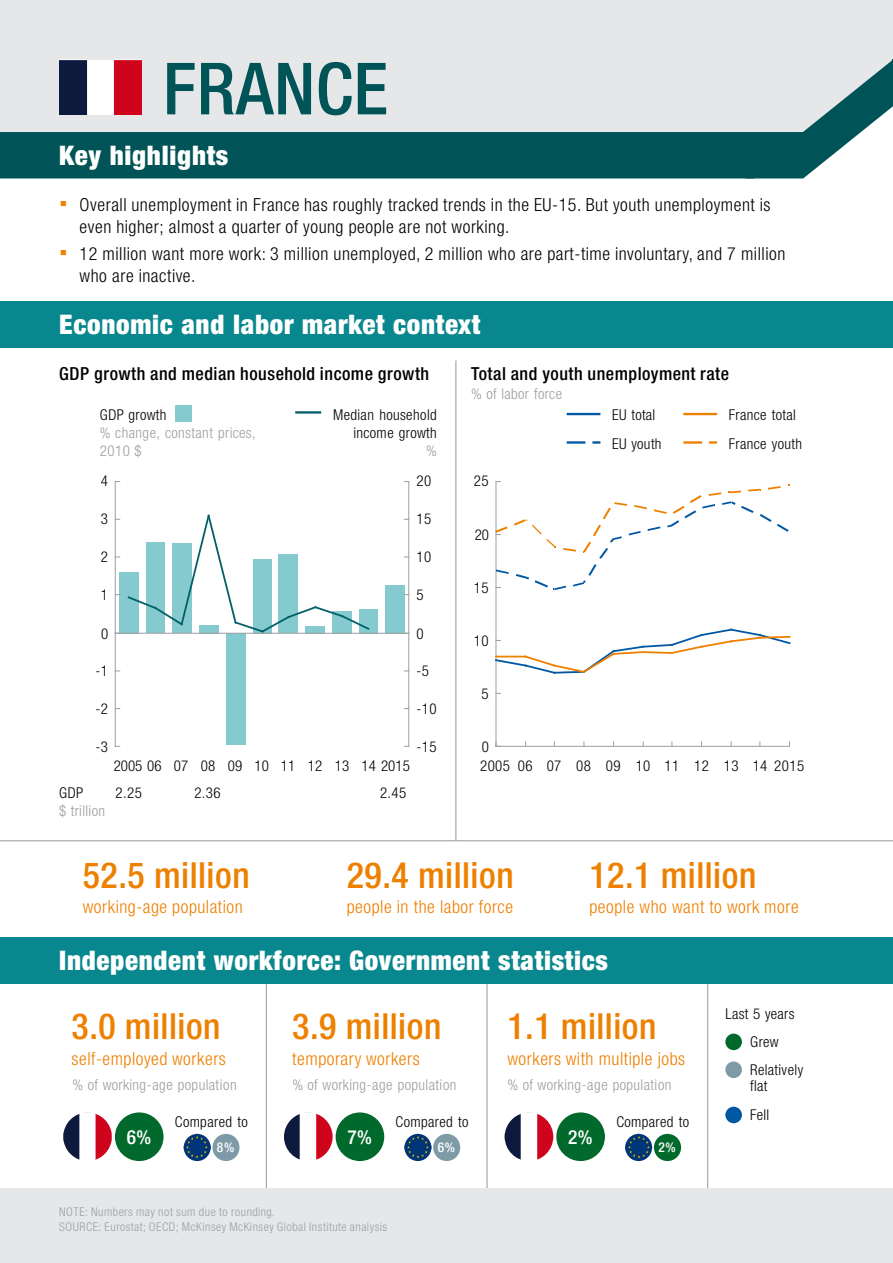
<style>
.page{position:relative;width:893px;height:1263px;background:#fff}
.page>*{position:absolute;margin:0;border:0;box-sizing:border-box;transform-origin:0 0}
.t1{font:500 condensed 72px "Helvetica Neue LT Std";letter-spacing:.005em;color:#005458}
.t2{font:500 condensed 36px "Helvetica Neue LT Std";letter-spacing:.015em;color:#ee8000}
.t3{font:900 condensed 27px "Helvetica Neue LT Std";letter-spacing:.025em;color:#fff}
.t4{font:500 condensed 19.5px "Helvetica Neue LT Std";color:#fff}
.t5{font:300 condensed 18px/21.6px "Helvetica Neue LT Std";letter-spacing:.03em;color:#000}
.t6{font:300 condensed 18px "Helvetica Neue LT Std";letter-spacing:.03em;color:#ee8000}
.t7{font:500 condensed 18px "Helvetica Neue LT Std";letter-spacing:.03em;color:#000}
.t8{font:300 condensed 15px/27.9px "Helvetica Neue LT Std";letter-spacing:.025em;color:#000}
.t9{font:300 condensed 15px/18px "Helvetica Neue LT Std";letter-spacing:.025em;color:#9d9ea0}
.t10{font:300 condensed 15px "Helvetica Neue LT Std";color:#000}
.t11{font:500 condensed 13.5px "Helvetica Neue LT Std";color:#fff}
.t12{font:300 condensed 12px/14.4px "Helvetica Neue LT Std";letter-spacing:.04em;color:#9d9ea0}
.t13{font:300 12px "Helvetica Neue LT Std";color:#9c9d9f}
.s1{font-family:"Arial";font-weight:400;font-stretch:normal;font-size:22.5px;color:#ee8000}
</style>
<div class="page">
<hr style="left:266px;top:973px;width:1px;height:228px;background:#9d9ea0">
<hr style="left:486px;top:973px;width:2px;height:228px;background:#9d9ea0">
<hr style="left:707px;top:973px;width:1px;height:228px;background:#9d9ea0">
<div style="left:725px;top:1033px;width:17px;height:17px;background:#00692b;border-radius:50%"></div>
<div style="left:725px;top:1061px;width:17px;height:17px;background:#7e9aa7;border-radius:50%"></div>
<div style="left:725px;top:1107px;width:17px;height:16px;background:#0057a2;border-radius:50%"></div>
<div style="left:115px;top:1112px;width:49px;height:49px;background:#00692b;border-radius:50%"></div>
<svg style="left:184px;top:1134px;width:27px;height:27px"></svg>
<div style="left:212px;top:1134px;width:27px;height:27px;background:#7e9aa7;border-radius:50%"></div>
<div style="left:336px;top:1112px;width:48px;height:49px;background:#00692b;border-radius:50%"></div>
<svg style="left:404px;top:1134px;width:27px;height:27px"></svg>
<div style="left:433px;top:1134px;width:27px;height:27px;background:#7e9aa7;border-radius:50%"></div>
<div style="left:556px;top:1112px;width:49px;height:49px;background:#00692b;border-radius:50%"></div>
<svg style="left:625px;top:1134px;width:27px;height:27px"></svg>
<div style="left:654px;top:1134px;width:27px;height:27px;background:#00692b;border-radius:50%"></div>
<div style="left:0;top:0;width:893px;height:156px;background:#e6e7e8"></div>
<hr style="left:455px;top:360px;width:1px;height:481px;background:#9d9ea0">
<div style="left:0;top:301px;width:893px;height:46px;background:#09878e"></div>
<div style="left:0;top:937px;width:893px;height:46px;background:#09878e"></div>
<hr style="left:0;top:840px;width:893px;height:1px;background:#9d9ea0">
<div style="left:119px;top:572px;width:20px;height:61px;background:#85cacf"></div>
<div style="left:226px;top:633px;width:19px;height:111px;background:#85cacf"></div>
<div style="left:359px;top:609px;width:19px;height:24px;background:#85cacf"></div>
<div style="left:385px;top:585px;width:20px;height:48px;background:#85cacf"></div>
<hr style="left:115px;top:482px;width:1px;height:264px;background:#9d9ea0">
<hr style="left:115px;top:633px;width:294px;height:1px;background:#9d9ea0">
<hr style="left:408px;top:482px;width:1px;height:264px;background:#9d9ea0">
<svg style="left:126px;top:514px;width:245px;height:120px"></svg>
<div style="left:175px;top:405px;width:16px;height:17px;background:#85cacf"></div>
<hr style="left:295px;top:411px;width:26px;height:3px;background:#005f68">
<hr style="left:496px;top:482px;width:1px;height:264px;background:#9d9ea0">
<hr style="left:496px;top:746px;width:293px;height:1px;background:#9d9ea0">
<svg style="left:495px;top:627px;width:296px;height:48px"></svg>
<svg style="left:495px;top:481px;width:294px;height:109px"></svg>
<hr style="left:683px;top:413px;width:34px;height:2px;background:#ee8000">
<svg style="left:567px;top:441px;width:33px;height:3px"></svg>
<hr style="left:567px;top:413px;width:33px;height:2px;background:#0057a2">
<svg style="left:683px;top:441px;width:34px;height:3px"></svg>
<svg style="left:0;top:60px;width:893px;height:118px"></svg>
<img style="left:59px;top:59px;width:83px;height:55px">
<div style="left:0;top:1188px;width:893px;height:75px;background:#e6e7e8"></div>
<svg style="left:63px;top:1112px;width:49px;height:49px"></svg>
<svg style="left:284px;top:1112px;width:49px;height:49px"></svg>
<svg style="left:505px;top:1112px;width:48px;height:49px"></svg>
<h1 class="t1" style="left:163px;top:46px;width:227px">FRANCE</h1>
<h3 class="t3" style="left:59px;top:139px;width:171px">Key highlights</h3>
<p class="t5" style="left:80px;top:194px;width:692px;text-indent:-20px"><span class="s1">▪</span> Overall unemployment in France has roughly tracked trends in the EU-15. But youth unemployment is even higher; almost a quarter of young people are not working.</p>
<p class="t5" style="left:80px;top:243px;width:707px;text-indent:-20px"><span class="s1">▪</span> 12 million want more work: 3 million unemployed, 2 million who are part-time involuntary, and 7 million who are inactive.</p>
<h3 class="t3" style="left:59px;top:308px;width:423px">Economic and labor market context</h3>
<p class="t7" style="left:59px;top:363px;width:371px">GDP growth and median household income growth</p>
<p class="t7" style="left:471px;top:363px;width:259px">Total and youth unemployment rate</p>
<p class="t9" style="left:471px;top:384px;width:92px">% of labor force</p>
<p class="t8" style="left:100px;top:401px;width:68px">GDP growth</p>
<p class="t9" style="left:100px;top:424px;width:157px">% change, constant prices,<br>2010 $</p>
<p class="t8" style="left:101px;top:467px;width:9px">4</p>
<p class="t8" style="left:101px;top:505px;width:9px">3</p>
<p class="t8" style="left:101px;top:543px;width:9px">2</p>
<p class="t8" style="left:101px;top:580px;width:9px">1</p>
<p class="t8" style="left:101px;top:619px;width:9px">0</p>
<p class="t8" style="left:95px;top:657px;width:14px">-1</p>
<p class="t8" style="left:95px;top:695px;width:14px">-2</p>
<p class="t8" style="left:95px;top:733px;width:14px">-3</p>
<p class="t8" style="left:333px;top:406px;width:105px;line-height:18px;text-align:right">Median household income growth</p>
<p class="t9" style="left:426px;top:442px;width:12px">%</p>
<p class="t8" style="left:417px;top:467px;width:16px">20</p>
<p class="t8" style="left:417px;top:505px;width:16px">15</p>
<p class="t8" style="left:417px;top:543px;width:16px">10</p>
<p class="t8" style="left:417px;top:580px;width:9px">5</p>
<p class="t8" style="left:417px;top:619px;width:9px">0</p>
<p class="t8" style="left:417px;top:657px;width:14px">-5</p>
<p class="t8" style="left:417px;top:695px;width:22px">-10</p>
<p class="t8" style="left:417px;top:733px;width:22px">-15</p>
<p class="t8" style="left:59px;top:778px;width:26px">GDP</p>
<p class="t9" style="left:59px;top:801px;width:47px">$ trillion</p>
<p class="t10" style="left:114px;top:757px;width:298px">2005 06 07 08 09 10 11 12 13 14 2015</p>
<p class="t8" style="left:116px;top:778px;width:28px">2.25</p>
<p class="t8" style="left:194px;top:778px;width:28px">2.36</p>
<p class="t8" style="left:380px;top:778px;width:28px">2.45</p>
<p class="t8" style="left:474px;top:467px;width:16px">25</p>
<p class="t8" style="left:475px;top:520px;width:16px">20</p>
<p class="t8" style="left:474px;top:573px;width:16px">15</p>
<p class="t8" style="left:474px;top:626px;width:16px">10</p>
<p class="t8" style="left:482px;top:679px;width:9px">5</p>
<p class="t8" style="left:482px;top:733px;width:9px">0</p>
<p class="t8" style="left:612px;top:401px;width:45px">EU total</p>
<p class="t8" style="left:729px;top:401px;width:68px">France total</p>
<p class="t8" style="left:612px;top:430px;width:51px">EU youth</p>
<p class="t8" style="left:729px;top:430px;width:75px">France youth</p>
<p class="t8" style="left:480px;top:751px;width:326px">2005 06 07 08 09 10 11 12 13 14 2015</p>
<h2 class="t2" style="left:83px;top:853px;width:168px">52.5 million</h2>
<p class="t6" style="left:83px;top:896px;width:162px">working-age population</p>
<h2 class="t2" style="left:347px;top:853px;width:168px">29.4 million</h2>
<p class="t6" style="left:347px;top:896px;width:168px">people in the labor force</p>
<h2 class="t2" style="left:589px;top:853px;width:168px">12.1 million</h2>
<p class="t6" style="left:589px;top:896px;width:211px">people who want to work more</p>
<h3 class="t3" style="left:59px;top:944px;width:550px">Independent workforce: Government statistics</h3>
<h2 class="t2" style="left:72px;top:1005px;width:151px">3.0 million</h2>
<p class="t6" style="left:72px;top:1048px;width:156px">self-employed workers</p>
<p class="t9" style="left:72px;top:1075px;width:166px">% of working-age population</p>
<p class="t4" style="left:127px;top:1125px;width:26px">6%</p>
<p class="t11" style="left:217px;top:1139px;width:19px">8%</p>
<p class="t8" style="left:175px;top:1108px;width:74px">Compared to</p>
<h2 class="t2" style="left:292px;top:1005px;width:151px">3.9 million</h2>
<p class="t6" style="left:292px;top:1048px;width:129px">temporary workers</p>
<p class="t9" style="left:292px;top:1075px;width:166px">% of working-age population</p>
<p class="t4" style="left:347px;top:1125px;width:26px">7%</p>
<p class="t11" style="left:438px;top:1139px;width:19px">6%</p>
<p class="t8" style="left:396px;top:1108px;width:74px">Compared to</p>
<p class="t12" style="left:59px;top:1204px;width:329px">NOTE: Numbers may not sum due to rounding.<br>SOURCE: Eurostat; OECD; McKinsey McKinsey Global Institute analysis</p>
<p class="t13" style="left:60px;top:1217px;width:22px">128</p>
<p class="t13" style="left:145px;top:1217px;width:131px">McKinsey Global Institute</p>
<p class="t13" style="left:315px;top:1217px;width:135px">Appendix: Technical notes</p>
<h2 class="t2" style="left:507px;top:1005px;width:151px">1.1 million</h2>
<p class="t6" style="left:507px;top:1048px;width:179px">workers with multiple jobs</p>
<p class="t9" style="left:507px;top:1075px;width:166px">% of working-age population</p>
<p class="t4" style="left:568px;top:1125px;width:26px">2%</p>
<p class="t11" style="left:658px;top:1139px;width:19px">2%</p>
<p class="t8" style="left:616px;top:1108px;width:74px">Compared to</p>
<p class="t8" style="left:750px;top:999px;width:55px;text-indent:-25px">Last 5 years<br>Grew<br>Relatively</p>
<p class="t8" style="left:750px;top:1071px;width:21px;line-height:29px">flat<br>Fell</p>
</div>
